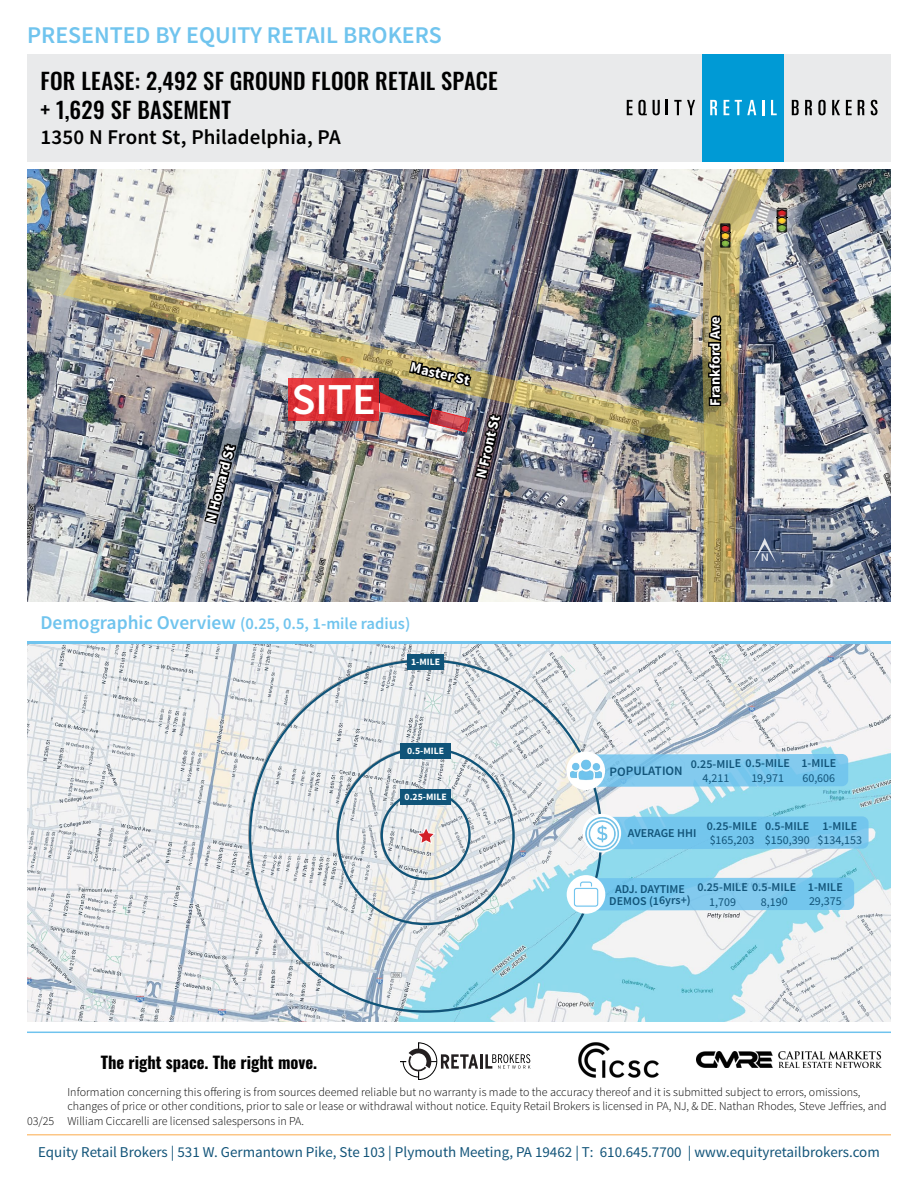
<style>
.page{position:relative;width:918px;height:1188px;background:#fff}
.page>*{position:absolute;margin:0;border:0;box-sizing:border-box;transform-origin:0 0}
.t1{font:600 44.25px "Source Sans Pro";color:#fff}
.t2{font:600 24px "Source Sans Pro";color:#70c4ee}
.t3{font:500 22.5px/28.8px "Oswald";letter-spacing:.01em;color:#000}
.t4{font:600 21px "Source Sans Pro";letter-spacing:.005em;color:#000}
.t5{font:600 16.5px "Source Sans Pro";color:#70c4ee}
.t6{font:700 16.5px "Oswald";color:#000}
.t7{font:15px "Source Sans Pro";color:#125479}
.t8{font:700 14.55px "Source Sans Pro";letter-spacing:-.01em;color:#fff}
.t9{font:600 12.9px "Source Sans Pro";letter-spacing:-.005em;color:#125479}
.t10{font:300 12px "Source Sans Pro";color:#000}
.t11{font:600 12px/11.6px "Source Sans Pro";letter-spacing:-.005em;color:#125479;text-align:center}
.t12{font:12px "Source Sans Pro";color:#125479}
.t13{font:700 9.75px "Source Sans Pro";color:#fff}
.s1{font-size:19.5px}
</style>
<div class="page">
<div style="left:27px;top:54px;width:864px;height:108px;background:#e9eaeb"></div>
<svg style="left:666px;top:100px;width:2px;height:15px"></svg>
<div style="left:702px;top:54px;width:81px;height:108px;background:#009ad5"></div>
<svg style="left:627px;top:100px;width:20px;height:15px"></svg>
<svg style="left:653px;top:100px;width:7px;height:15px"></svg>
<svg style="left:674px;top:100px;width:21px;height:15px"></svg>
<svg style="left:710px;top:100px;width:7px;height:15px"></svg>
<svg style="left:724px;top:100px;width:5px;height:15px"></svg>
<svg style="left:735px;top:100px;width:21px;height:15px"></svg>
<svg style="left:762px;top:100px;width:2px;height:15px"></svg>
<svg style="left:771px;top:100px;width:6px;height:15px"></svg>
<svg style="left:792px;top:100px;width:7px;height:15px"></svg>
<svg style="left:805px;top:100px;width:7px;height:15px"></svg>
<svg style="left:818px;top:100px;width:8px;height:15px"></svg>
<svg style="left:832px;top:100px;width:8px;height:15px"></svg>
<svg style="left:846px;top:100px;width:6px;height:15px"></svg>
<svg style="left:858px;top:100px;width:6px;height:15px"></svg>
<svg style="left:871px;top:100px;width:7px;height:15px"></svg>
<hr style="left:27px;top:1032px;width:864px;height:1px;background:#6fc3ee">
<img style="left:27px;top:169px;width:864px;height:432px">
<img style="left:154px;top:169px;width:157px;height:432px">
<img style="left:63px;top:273px;width:638px;height:179px">
<svg style="left:202px;top:425px;width:36px;height:101px;background:#5a626a"></svg>
<svg style="left:288px;top:379px;width:91px;height:42px;background:#dd3136"></svg>
<img style="left:380px;top:308px;width:123px;height:173px">
<hr style="left:27px;top:1134px;width:864px;height:2px;background:#fcc686">
<hr style="left:480px;top:1054px;width:3px;height:15px;background:#231f20">
<svg style="left:485px;top:1054px;width:45px;height:15px"></svg>
<svg style="left:400px;top:1043px;width:78px;height:37px"></svg>
<img style="left:697px;top:1051px;width:184px;height:17px">
<img style="left:578px;top:1042px;width:81px;height:36px">
<img style="left:27px;top:644px;width:864px;height:378px">
<div style="left:381px;top:790px;width:90px;height:90px;border:2px solid #105479;border-radius:50%"></div>
<div style="left:400px;top:789px;width:51px;height:15px;background:#105479"></div>
<svg style="left:417px;top:827px;width:19px;height:17px"></svg>
<div style="left:400px;top:743px;width:51px;height:15px;background:#105479"></div>
<div style="left:408px;top:655px;width:36px;height:15px;background:#105479"></div>
<svg style="left:604px;top:754px;width:244px;height:33px;background:#7ec8ed"></svg>
<div style="left:566px;top:751px;width:39px;height:39px;background:#fff;border-radius:50%"></div>
<img style="left:568px;top:751px;width:36px;height:36px">
<svg style="left:622px;top:816px;width:247px;height:33px;background:#76c7ed"></svg>
<img style="left:581px;top:812px;width:41px;height:40px">
<svg style="left:603px;top:878px;width:251px;height:32px;background:#79c7ed"></svg>
<div style="left:567px;top:875px;width:38px;height:39px;background:#fff;border-radius:50%"></div>
<img style="left:569px;top:878px;width:34px;height:33px">
<hr style="left:27px;top:641px;width:864px;height:3px;background:#70c4ee">
<img style="left:701px;top:169px;width:87px;height:432px">
<svg style="left:880px;top:644px;width:6px;height:5px"></svg>
<h2 class="t2" style="left:27px;top:20px;width:416px">PRESENTED BY EQUITY RETAIL BROKERS</h2>
<h3 class="t3" style="left:40px;top:68px;width:459px">FOR LEASE: 2,492 SF GROUND FLOOR RETAIL SPACE + 1,629 SF BASEMENT</h3>
<h3 class="t4" style="left:40px;top:124px;width:302px">1350 N Front St, Philadelphia, PA</h3>
<p class="t8" style="left:201px;top:520px;width:81px;rotate:-75deg">N Howard St</p>
<h1 class="t1" style="left:291px;top:371px;width:86px">SITE</h1>
<p class="t8" style="left:413px;top:358px;width:62px;rotate:13deg">Master St</p>
<p class="t8" style="left:472px;top:476px;width:66px;rotate:-77deg">N Front St</p>
<h3 class="t5" style="left:40px;top:613px;width:371px"><span class="s1">Demographic Overview</span> (0.25, 0.5, 1-mile radius)</h3>
<p class="t13" style="left:411px;top:656px;width:31px">1-MILE</p>
<p class="t13" style="left:407px;top:744px;width:39px">0.5-MILE</p>
<p class="t13" style="left:405px;top:790px;width:44px">0.25-MILE</p>
<h3 class="t6" style="left:101px;top:1054px;width:218px">The right space. The right move.</h3>
<p class="t8" style="left:706px;top:406px;width:91px;rotate:-90deg">Frankford Ave</p>
<p class="t9" style="left:609px;top:763px;width:75px">POPULATION</p>
<p class="t11" style="left:691px;top:758px;width:101px">0.25-MILE 0.5-MILE</p>
<p class="t12" style="left:703px;top:771px;width:28px">4,211</p>
<p class="t12" style="left:751px;top:770px;width:34px">19,971</p>
<p class="t11" style="left:801px;top:758px;width:36px">1-MILE</p>
<p class="t12" style="left:802px;top:770px;width:34px">60,606</p>
<p class="t11" style="left:628px;top:828px;width:70px">AVERAGE HHI</p>
<p class="t11" style="left:707px;top:821px;width:52px">0.25-MILE</p>
<p class="t12" style="left:710px;top:833px;width:46px">$165,203</p>
<p class="t11" style="left:765px;top:820px;width:46px">0.5-MILE</p>
<p class="t12" style="left:765px;top:833px;width:46px">$150,390</p>
<p class="t11" style="left:822px;top:820px;width:36px">1-MILE</p>
<p class="t12" style="left:817px;top:833px;width:46px">$134,153</p>
<p class="t11" style="left:609px;top:883px;width:83px">ADJ. DAYTIME<br>DEMOS (16yrs+)</p>
<p class="t11" style="left:697px;top:882px;width:101px">0.25-MILE 0.5-MILE</p>
<p class="t12" style="left:709px;top:894px;width:28px">1,709</p>
<p class="t12" style="left:761px;top:894px;width:28px">8,190</p>
<p class="t11" style="left:808px;top:882px;width:36px">1-MILE</p>
<p class="t12" style="left:809px;top:894px;width:34px">29,375</p>
<p class="t10" style="left:68px;top:1085px;width:795px">Information concerning this offering is from sources deemed reliable but no warranty is made to the accuracy thereof and it is submitted subject to errors, omissions,</p>
<p class="t10" style="left:68px;top:1099px;width:821px">changes of price or other conditions, prior to sale or lease or withdrawal without notice. Equity Retail Brokers is licensed in PA, NJ, &amp; DE. Nathan Rhodes, Steve Jeffries, and</p>
<p class="t10" style="left:27px;top:1114px;width:279px">03/25 William Ciccarelli are licensed salespersons in PA.</p>
<p class="t7" style="left:38px;top:1142px;width:843px">Equity Retail Brokers | 531 W. Germantown Pike, Ste 103 | Plymouth Meeting, PA 19462 | T: 610.645.7700 | www.equityretailbrokers.com</p>
</div>
